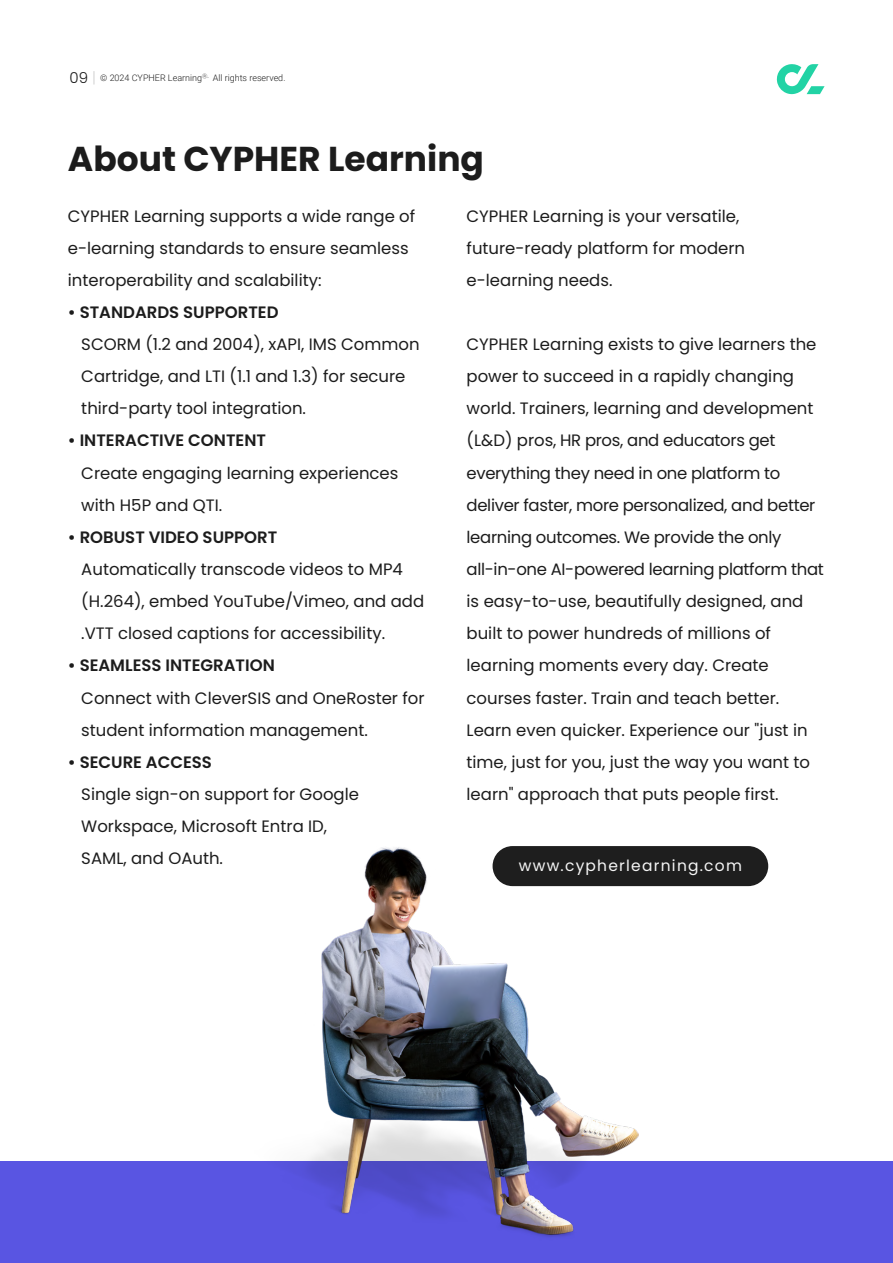
<style>
.page{position:relative;width:893px;height:1263px;background:#fff}
.page>*{position:absolute;margin:0;border:0;box-sizing:border-box;transform-origin:0 0}
.t1{font:700 34.5px "Poppins";color:#1c1c1c}
.t2{font:16.5px/32.1px "Poppins";color:#1c1c1c}
.t3{font:600 16.5px "Poppins";color:#1c1c1c}
.t4{font:15.45px "Poppins";letter-spacing:.08em;color:#f5f5f5}
.t5{font:300 9px "Roboto";color:#1c1c1c}
.s1{font-family:"Poppins";font-size:15px}
.s2{font-family:"Poppins";font-size:15px;color:rgb(28 28 28/.2)}
</style>
<div class="page">
<div style="left:0;top:1161px;width:893px;height:102px;background:#5955e2"></div>
<img style="left:304px;top:846px;width:335px;height:391px">
<svg style="left:777px;top:64px;width:48px;height:30px"></svg>
<div style="left:493px;top:846px;width:275px;height:40px;background:#1e1e1e;border-radius:20px"></div>
<p class="t5" style="left:70px;top:71px;width:217px"><span class="s1">09</span> <span class="s2">|</span> © 2024 CYPHER Learning<sup>Ⓡ.</sup> All rights reserved.</p>
<h1 class="t1" style="left:68px;top:139px;width:418px">About CYPHER Learning</h1>
<p class="t2" style="left:467px;top:200px;width:280px">CYPHER Learning is your versatile, future-ready platform for modern e-learning needs.</p>
<p class="t2" style="left:68px;top:200px;width:349px">CYPHER Learning supports a wide range of e-learning standards to ensure seamless interoperability and scalability:</p>
<p class="t3" style="left:68px;top:303px;width:212px">• STANDARDS SUPPORTED</p>
<p class="t2" style="left:81px;top:328px;width:340px">SCORM (1.2 and 2004), xAPI, IMS Common<br>Cartridge, and LTI (1.1 and 1.3) for secure third-party tool integration.</p>
<p class="t3" style="left:68px;top:431px;width:200px">• INTERACTIVE CONTENT</p>
<p class="t2" style="left:81px;top:457px;width:319px">Create engaging learning experiences with H5P and QTI.</p>
<p class="t3" style="left:68px;top:527px;width:211px">• ROBUST VIDEO SUPPORT</p>
<p class="t2" style="left:81px;top:553px;width:344px">Automatically transcode videos to MP4 (H.264), embed YouTube/Vimeo, and add .VTT closed captions for accessibility.</p>
<p class="t3" style="left:68px;top:656px;width:208px">• SEAMLESS INTEGRATION</p>
<p class="t2" style="left:81px;top:682px;width:345px">Connect with CleverSIS and OneRoster for student information management.</p>
<p class="t3" style="left:68px;top:752px;width:146px">• SECURE ACCESS</p>
<p class="t2" style="left:81px;top:778px;width:279px">Single sign-on support for Google<br>Workspace, Microsoft Entra ID,<br>SAML, and OAuth.</p>
<p class="t2" style="left:467px;top:328px;width:359px">CYPHER Learning exists to give learners the power to succeed in a rapidly changing world. Trainers, learning and development (L&amp;D) pros, HR pros, and educators get everything they need in one platform to deliver faster, more personalized, and better learning outcomes. We provide the only all-in-one AI-powered learning platform that is easy-to-use, beautifully designed, and built to power hundreds of millions of learning moments every day. Create courses faster. Train and teach better.<br>Learn even quicker. Experience our "just in time, just for you, just the way you want to learn" approach that puts people first.</p>
<p class="t4" style="left:519px;top:857px;width:225px">www.cypherlearning.com</p>
</div>
